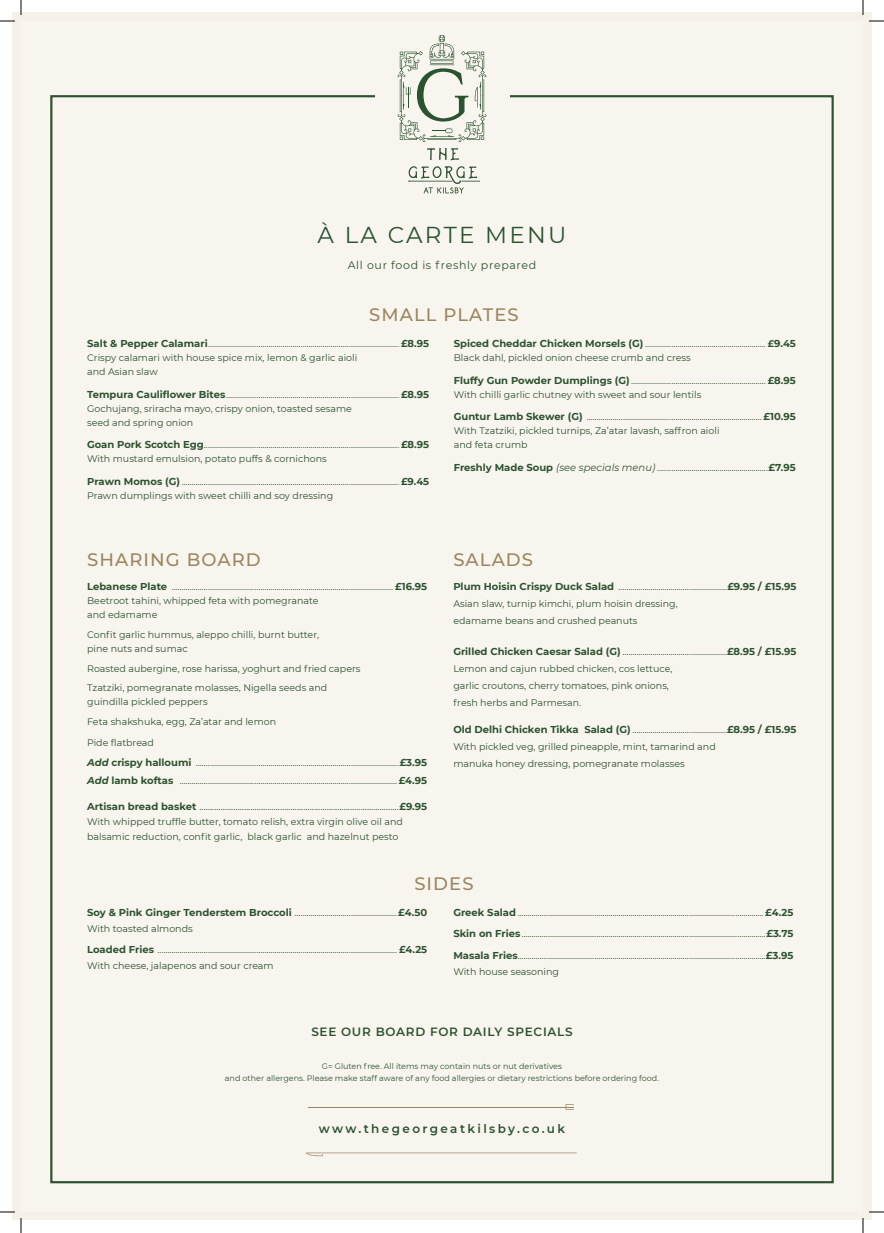
<style>
.page{position:relative;width:884px;height:1233px;background:#fff}
.page>*{position:absolute;margin:0;border:0;box-sizing:border-box;transform-origin:0 0}
.t1{font:23px "Montserrat";letter-spacing:.1em;color:#2c5330}
.t2{font:500 18px "Montserrat";letter-spacing:.06em;color:#9a865f}
.t3{font:600 12px "Montserrat";letter-spacing:.2em;color:#2c5330}
.t4{font:600 12px "Montserrat";letter-spacing:.06em;color:#2c5330}
.t5{font:11px "Montserrat";letter-spacing:.06em;color:#2c5330}
.t6{font:10px "Montserrat";color:#2c5330}
.t7{font:9.5px/14px "Montserrat";color:#2c5330}
.t8{font:8px/12px "Montserrat";color:#2c5330;text-align:center}
.s1{font-weight:700;font-size:10px}
.s2{font-weight:700;font-style:italic;font-size:10px}
.s3{font-weight:700}
.s4{font-style:italic;font-size:10px}
</style>
<div class="page">
<div style="left:12px;top:12px;width:859px;height:1208px;background:#f5f0e8"></div>
<div style="left:21px;top:21px;width:842px;height:1191px;background:#f8f5ef"></div>
<hr style="left:309px;top:1106px;width:265px;height:1px;background:#9a865f">
<svg style="left:565px;top:1104px;width:9px;height:5px"></svg>
<svg style="left:306px;top:1152px;width:271px;height:4px"></svg>
<svg style="left:427px;top:148px;width:32px;height:12px"></svg>
<svg style="left:408px;top:166px;width:72px;height:27px"></svg>
<svg style="left:398px;top:35px;width:88px;height:107px"></svg>
<svg style="left:0;top:1211px;width:15px;height:1px"></svg>
<svg style="left:869px;top:1211px;width:15px;height:1px"></svg>
<svg style="left:0;top:0;width:22px;height:22px"></svg>
<svg style="left:20px;top:1218px;width:2px;height:15px"></svg>
<svg style="left:862px;top:0;width:22px;height:22px"></svg>
<svg style="left:862px;top:1218px;width:2px;height:15px"></svg>
<p class="t1" style="left:318px;top:219px;width:250px">À LA CARTE MENU</p>
<p class="t5" style="left:348px;top:257px;width:190px">All our food is freshly prepared</p>
<p class="t2" style="left:369px;top:302px;width:151px">SMALL PLATES</p>
<p class="t7" style="left:87px;top:336px;width:344px"><span class="s1">Salt &amp; Pepper Calamari</span>............................................................................................... <span class="s1">£8.95<br></span>Crispy calamari with house spice mix, lemon &amp; garlic aioli<br>and Asian slaw</p>
<p class="t7" style="left:87px;top:387px;width:344px"><span class="s1">Tempura Cauliflower Bites</span>...................................................................................... <span class="s1">£8.95<br></span>Gochujang, sriracha mayo, crispy onion, toasted sesame<br>seed and spring onion</p>
<p class="t7" style="left:87px;top:437px;width:344px"><span class="s1">Goan Pork Scotch Egg</span>................................................................................................. <span class="s1">£8.95<br></span>With mustard emulsion, potato puffs &amp; cornichons</p>
<p class="t7" style="left:87px;top:474px;width:344px"><span class="s1">Prawn Momos (G)</span> ............................................................................................................ <span class="s1">£9.45<br></span>Prawn dumplings with sweet chilli and soy dressing</p>
<p class="t2" style="left:87px;top:547px;width:175px">SHARING BOARD</p>
<p class="t7" style="left:87px;top:579px;width:342px"><span class="s1">Lebanese Plate</span> .............................................................................................................. <span class="s1">£16.95<br></span>Beetroot tahini, whipped feta with pomegranate<br>and edamame</p>
<p class="t7" style="left:87px;top:627px;width:233px">Confit garlic hummus, aleppo chilli, burnt butter, pine nuts and sumac</p>
<p class="t7" style="left:87px;top:658px;width:275px;line-height:19.7px">Roasted aubergine, rose harissa, yoghurt and fried capers<br>Tzatziki, pomegranate molasses, Nigella seeds and</p>
<p class="t7" style="left:87px;top:692px;width:191px;line-height:19.7px">guindilla pickled peppers<br>Feta shakshuka, egg, Za’atar and lemon</p>
<p class="t7" style="left:87px;top:731px;width:342px;line-height:20.7px">Pide flatbread<br><span class="s2">Add</span> <span class="s1">crispy halloumi</span> .....................................................................................................<span class="s1">£3.95</span></p>
<p class="t7" style="left:87px;top:773px;width:342px"><span class="s2">Add</span> <span class="s1">lamb koftas</span> ............................................................................................................<span class="s1">£4.95</span></p>
<p class="t6" style="left:87px;top:799px;width:341px"><span class="s3">Artisan bread basket</span> ..............................................................................................<span class="s3">£9.95</span></p>
<p class="t7" style="left:87px;top:813px;width:317px;line-height:15px">With whipped truffle butter, tomato relish, extra virgin olive oil and balsamic reduction, confit garlic, black garlic and hazelnut pesto</p>
<p class="t7" style="left:454px;top:336px;width:344px"><span class="s1">Spiced Cheddar Chicken Morsels (G)</span> ............................................................ <span class="s3">£</span><span class="s1">9.45<br></span>Black dahl, pickled onion cheese crumb and cress</p>
<p class="t7" style="left:454px;top:373px;width:344px"><span class="s1">Fluffy Gun Powder Dumplings (G)</span>................................................................... <span class="s1">£8.95<br></span>With chilli garlic chutney with sweet and sour lentils</p>
<p class="t7" style="left:454px;top:409px;width:344px"><span class="s1">Guntur Lamb Skewer (G)</span> ....................................................................................... <span class="s1">£10.95<br></span>With Tzatziki, pickled turnips, Za’atar lavash, saffron aioli<br>and feta crumb</p>
<p class="t7" style="left:454px;top:460px;width:344px"><span class="s1">Freshly Made Soup</span> <span class="s4">(see specials menu)</span> .......................................................<span class="s1">£7.95</span></p>
<p class="t2" style="left:453px;top:547px;width:81px">SALADS</p>
<p class="t7" style="left:453px;top:578px;width:345px;line-height:17px"><span class="s1">Plum Hoisin Crispy Duck Salad</span> ......................................................<span class="s1">£9.95 / £15.95<br></span>Asian slaw, turnip kimchi, plum hoisin dressing,<br>edamame beans and crushed peanuts</p>
<p class="t7" style="left:453px;top:642px;width:345px;line-height:17px"><span class="s1">Grilled Chicken Caesar Salad (G)</span> ....................................................<span class="s1">£8.95 / £15.95<br></span>Lemon and cajun rubbed chicken, cos lettuce,<br>garlic croutons, cherry tomatoes, pink onions,<br>fresh herbs and Parmesan.</p>
<p class="t7" style="left:453px;top:720px;width:345px;line-height:17px"><span class="s1">Old Delhi Chicken Tikka Salad (G)</span> ...............................................<span class="s1">£8.95 / £15.95<br></span>With pickled veg, grilled pineapple, mint, tamarind and<br>manuka honey dressing, pomegranate molasses</p>
<p class="t2" style="left:414px;top:871px;width:61px">SIDES</p>
<p class="t7" style="left:87px;top:903px;width:342px;line-height:16px"><span class="s1">Soy &amp; Pink Ginger Tenderstem Broccoli</span> ...................................................<span class="s1">£4.50<br></span>With toasted almonds</p>
<p class="t7" style="left:87px;top:941px;width:342px;line-height:16px"><span class="s1">Loaded Fries</span> ....................................................................................................................... <span class="s1">£4.25<br></span>With cheese, jalapenos and sour cream</p>
<p class="t7" style="left:453px;top:904px;width:342px"><span class="s1">Greek Salad</span> .......................................................................................................................... <span class="s1">£4.25</span></p>
<p class="t7" style="left:453px;top:926px;width:341px"><span class="s1">Skin on Fries</span>.........................................................................................................................<span class="s1">£3.75</span></p>
<p class="t7" style="left:453px;top:947px;width:342px;line-height:16px"><span class="s1">Masala Fries</span>...........................................................................................................................<span class="s1">£3.95<br></span>With house seasoning</p>
<p class="t4" style="left:311px;top:1022px;width:263px">SEE OUR BOARD FOR DAILY SPECIALS</p>
<p class="t8" style="left:225px;top:1059px;width:436px">G= Gluten free. All items may contain nuts or nut derivatives<br>and other allergens. Please make staff aware of any food allergies or dietary restrictions before ordering food.</p>
<p class="t3" style="left:319px;top:1120px;width:248px">www.thegeorgeatkilsby.co.uk</p>
</div>
